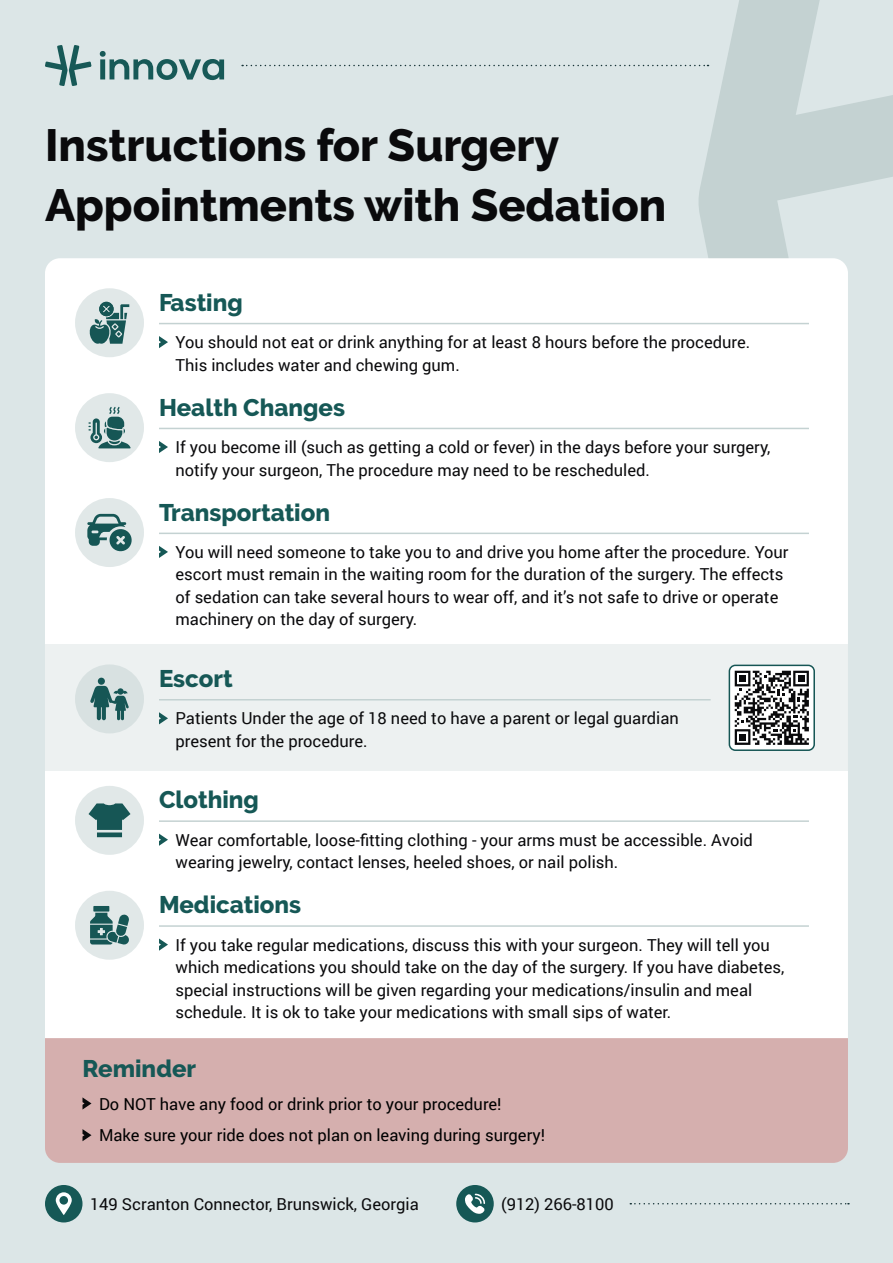
<style>
.page{position:relative;width:893px;height:1263px;background:#dce6e7}
.page>*{position:absolute;margin:0;border:0;box-sizing:border-box;transform-origin:0 0}
.t1{font:800 45px/60px "Raleway";color:#0a0a0c}
.t2{font:800 24px "Raleway";color:#165856}
.t3{font:16.5px/22.5px "Roboto";color:#0a0a0c}
.t4{font:16.5px/31.5px "Roboto";color:#000}
</style>
<div class="page">
<svg style="left:698px;top:0;width:195px;height:258px;fill:#c4d2d2"></svg>
<svg style="left:45px;top:45px;width:47px;height:41px"></svg>
<svg style="left:100px;top:51px;width:124px;height:29px"></svg>
<svg style="left:242px;top:65px;width:466px;height:1px"></svg>
<div style="left:45px;top:258px;width:803px;height:888px;background:#fff;border-radius:15px"></div>
<div style="left:45px;top:1038px;width:803px;height:125px;background:#d5afae"></div>
<div style="left:45px;top:645px;width:803px;height:126px;background:#edf1f1"></div>
<hr style="left:159px;top:323px;width:650px;height:1px;background:#c4d2d2">
<hr style="left:159px;top:428px;width:650px;height:1px;background:#c4d2d2">
<hr style="left:159px;top:533px;width:650px;height:1px;background:#c4d2d2">
<hr style="left:159px;top:699px;width:552px;height:1px;background:#c4d2d2">
<hr style="left:159px;top:820px;width:650px;height:2px;background:#c4d2d2">
<hr style="left:159px;top:925px;width:650px;height:2px;background:#c4d2d2">
<svg style="left:159px;top:336px;width:9px;height:12px"></svg>
<svg style="left:159px;top:441px;width:9px;height:12px"></svg>
<svg style="left:159px;top:546px;width:9px;height:12px"></svg>
<svg style="left:159px;top:712px;width:9px;height:12px"></svg>
<svg style="left:159px;top:834px;width:9px;height:12px"></svg>
<svg style="left:159px;top:938px;width:9px;height:13px"></svg>
<svg style="left:82px;top:1097px;width:10px;height:12px"></svg>
<svg style="left:82px;top:1129px;width:10px;height:12px"></svg>
<div style="left:75px;top:288px;width:69px;height:69px;background:#e1e8e8;border-radius:50%"></div>
<div style="left:75px;top:393px;width:69px;height:69px;background:#e1e8e8;border-radius:50%"></div>
<div style="left:75px;top:498px;width:69px;height:69px;background:#e1e8e8;border-radius:50%"></div>
<div style="left:75px;top:664px;width:69px;height:69px;background:#d8e1e1;border-radius:50%"></div>
<div style="left:75px;top:786px;width:69px;height:69px;background:#e1e8e8;border-radius:50%"></div>
<div style="left:75px;top:891px;width:69px;height:69px;background:#e1e8e8;border-radius:50%"></div>
<svg style="left:630px;top:1203px;width:219px;height:1px"></svg>
<div style="left:45px;top:1185px;width:37px;height:37px;background:#165856;border-radius:50%"></div>
<svg style="left:56px;top:1192px;width:16px;height:23px"></svg>
<div style="left:456px;top:1185px;width:38px;height:37px;background:#165856;border-radius:50%"></div>
<svg style="left:465px;top:1194px;width:20px;height:20px"></svg>
<svg style="left:90px;top:906px;width:39px;height:39px"></svg>
<svg style="left:88px;top:803px;width:42px;height:34px"></svg>
<svg style="left:89px;top:302px;width:40px;height:42px"></svg>
<svg style="left:88px;top:407px;width:43px;height:41px"></svg>
<svg style="left:87px;top:514px;width:45px;height:38px"></svg>
<div style="left:98px;top:678px;width:7px;height:7px;background:#165655;border-radius:50%"></div>
<svg style="left:90px;top:686px;width:39px;height:34px"></svg>
<div style="left:729px;top:665px;width:85px;height:85px;background:#fff;border-radius:6px"></div>
<div style="left:729px;top:665px;width:86px;height:86px;border:2px solid #165655;border-radius:6px"></div>
<svg style="left:735px;top:671px;width:74px;height:74px"></svg>
<div style="left:739px;top:675px;width:7px;height:7px;background:#0a0a0c"></div>
<div style="left:798px;top:675px;width:6px;height:7px;background:#0a0a0c"></div>
<div style="left:739px;top:734px;width:7px;height:6px;background:#0a0a0c"></div>
<h1 class="t1" style="left:45px;top:115px;width:623px">Instructions for Surgery<br>Appointments with Sedation</h1>
<h2 class="t2" style="left:159px;top:289px;width:85px">Fasting</h2>
<p class="t3" style="left:176px;top:330px;width:576px">You should not eat or drink anything for at least 8 hours before the procedure.<br>This includes water and chewing gum.</p>
<h2 class="t2" style="left:159px;top:394px;width:188px">Health Changes</h2>
<p class="t3" style="left:176px;top:435px;width:596px">If you become ill (such as getting a cold or fever) in the days before your surgery, notify your surgeon, The procedure may need to be rescheduled.</p>
<h2 class="t2" style="left:159px;top:498px;width:173px">Transportation</h2>
<p class="t3" style="left:176px;top:540px;width:615px">You will need someone to take you to and drive you home after the procedure. Your escort must remain in the waiting room for the duration of the surgery. The effects of sedation can take several hours to wear off, and it’s not safe to drive or operate machinery on the day of surgery.</p>
<h2 class="t2" style="left:159px;top:665px;width:75px">Escort</h2>
<p class="t3" style="left:176px;top:707px;width:505px">Patients Under the age of 18 need to have a parent or legal guardian present for the procedure.</p>
<h2 class="t2" style="left:159px;top:786px;width:101px">Clothing</h2>
<p class="t3" style="left:176px;top:828px;width:579px">Wear comfortable, loose-fitting clothing - your arms must be accessible. Avoid wearing jewelry, contact lenses, heeled shoes, or nail polish.</p>
<h2 class="t2" style="left:159px;top:891px;width:144px">Medications</h2>
<p class="t3" style="left:176px;top:933px;width:610px">If you take regular medications, discuss this with your surgeon. They will tell you which medications you should take on the day of the surgery. If you have diabetes, special instructions will be given regarding your medications/insulin and meal schedule. It is ok to take your medications with small sips of water.</p>
<h2 class="t2" style="left:82px;top:1055px;width:115px">Reminder</h2>
<p class="t4" style="left:99px;top:1087px;width:448px">Do NOT have any food or drink prior to your procedure!<br>Make sure your ride does not plan on leaving during surgery!</p>
<p class="t3" style="left:90px;top:1193px;width:330px">149 Scranton Connector, Brunswick, Georgia</p>
<p class="t3" style="left:501px;top:1193px;width:114px">(912) 266-8100</p>
</div>
